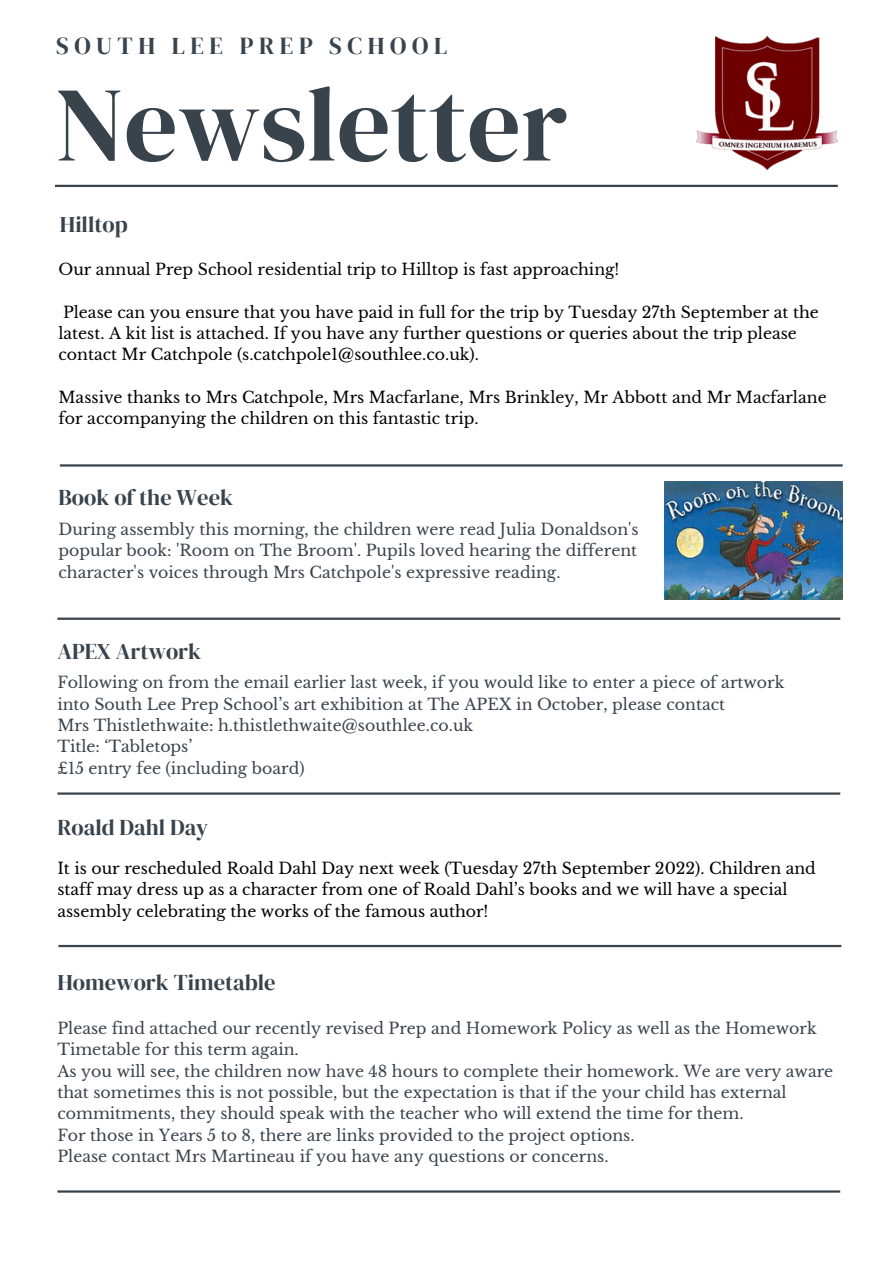
<style>
.page{position:relative;width:893px;height:1264px;background:#fff}
.page>*{position:absolute;margin:0;border:0;box-sizing:border-box;transform-origin:0 0}
.t1{font:105.9px "DM Serif Display";color:#39434c}
.t2{font:24.3px "DM Serif Display";letter-spacing:.23em;color:#39434c}
.t3{font:22.5px "DM Serif Display";color:#39434c}
.t4{font:15.75px/21.3px "Libre Baskerville";color:#39434c}
.t5{font:15.75px/21.3px "Libre Baskerville";color:#010101}
</style>
<div class="page">
<hr style="left:55px;top:185px;width:782px;height:2px;background:#39434c">
<img style="left:696px;top:37px;width:141px;height:134px">
<hr style="left:57px;top:617px;width:783px;height:3px;background:#39434c">
<hr style="left:57px;top:1190px;width:783px;height:2px;background:#39434c">
<img style="left:664px;top:481px;width:178px;height:118px">
<hr style="left:58px;top:944px;width:783px;height:3px;background:#39434c">
<hr style="left:57px;top:792px;width:783px;height:2px;background:#39434c">
<hr style="left:60px;top:464px;width:782px;height:2px;background:#39434c">
<h2 class="t2" style="left:56px;top:29px;width:392px">SOUTH LEE PREP SCHOOL</h2>
<h1 class="t1" style="left:55px;top:51px;width:514px">Newsletter</h1>
<h3 class="t3" style="left:60px;top:208px;width:69px">Hilltop</h3>
<p class="t5" style="left:58px;top:259px;width:562px">Our annual Prep School residential trip to Hilltop is fast approaching!</p>
<p class="t5" style="left:58px;top:301px;width:761px">Please can you ensure that you have paid in full for the trip by Tuesday 27th September at the latest. A kit list is attached. If you have any further questions or queries about the trip please contact Mr Catchpole (s.catchpole1@southlee.co.uk).</p>
<p class="t5" style="left:58px;top:387px;width:769px">Massive thanks to Mrs Catchpole, Mrs Macfarlane, Mrs Brinkley, Mr Abbott and Mr Macfarlane for accompanying the children on this fantastic trip.</p>
<h3 class="t3" style="left:58px;top:482px;width:176px">Book of the Week</h3>
<p class="t4" style="left:58px;top:519px;width:581px;text-align:justify">During assembly this morning, the children were read Julia Donaldson's popular book: 'Room on The Broom'. Pupils loved hearing the different character's voices through Mrs Catchpole's expressive reading.</p>
<h3 class="t3" style="left:57px;top:635px;width:145px">APEX Artwork</h3>
<p class="t4" style="left:57px;top:672px;width:728px">Following on from the email earlier last week, if you would like to enter a piece of artwork into South Lee Prep School’s art exhibition at The APEX in October, please contact<br>Mrs Thistlethwaite: h.thistlethwaite@southlee.co.uk<br>Title: ‘Tabletops’<br>£15 entry fee (including board)</p>
<h3 class="t3" style="left:57px;top:811px;width:152px">Roald Dahl Day</h3>
<p class="t5" style="left:57px;top:857px;width:760px">It is our rescheduled Roald Dahl Day next week (Tuesday 27th September 2022). Children and staff may dress up as a character from one of Roald Dahl’s books and we will have a special assembly celebrating the works of the famous author!</p>
<h3 class="t3" style="left:57px;top:966px;width:220px">Homework Timetable</h3>
<p class="t4" style="left:57px;top:1017px;width:777px">Please find attached our recently revised Prep and Homework Policy as well as the Homework Timetable for this term again.<br>As you will see, the children now have 48 hours to complete their homework. We are very aware that sometimes this is not possible, but the expectation is that if the your child has external commitments, they should speak with the teacher who will extend the time for them.<br>For those in Years 5 to 8, there are links provided to the project options.<br>Please contact Mrs Martineau if you have any questions or concerns.</p>
</div>
